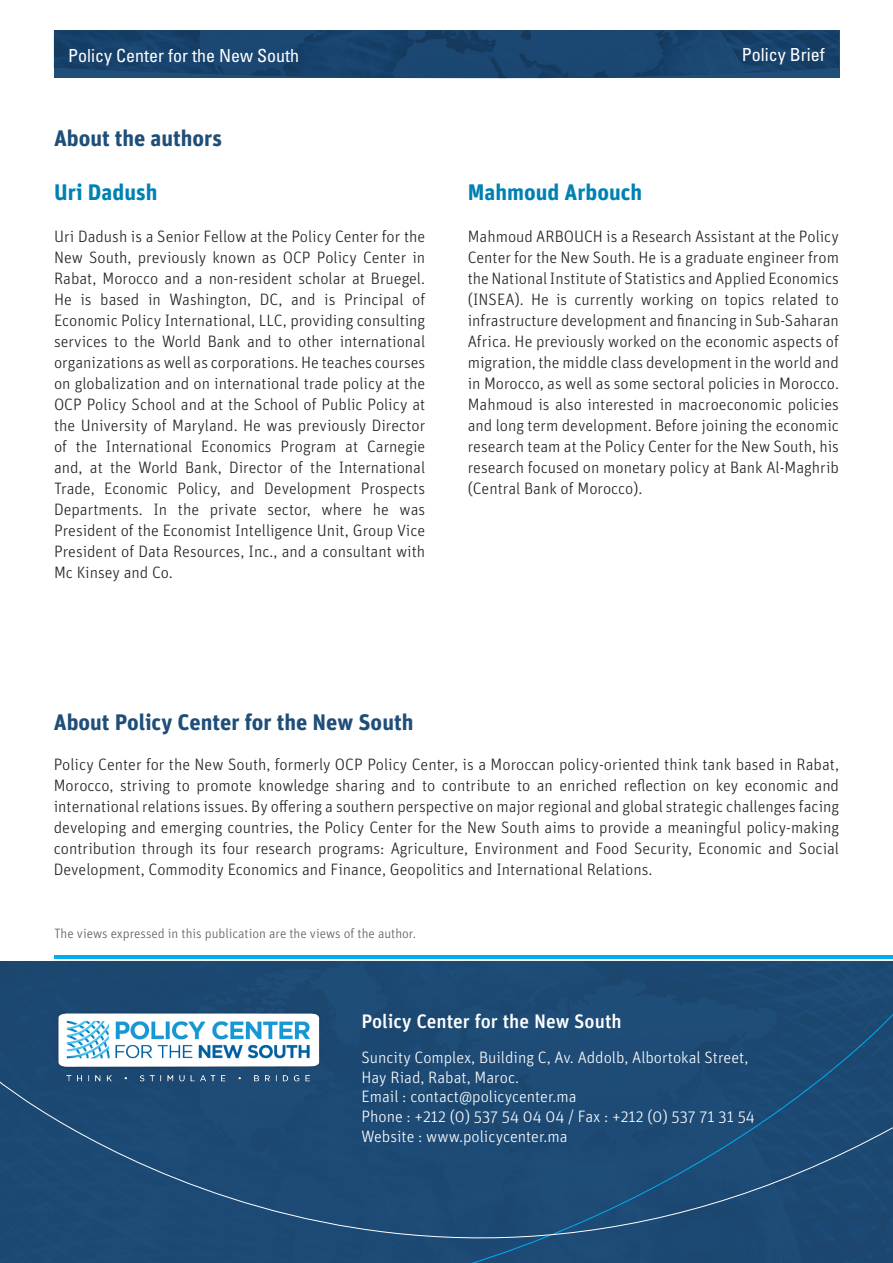
<style>
.page{position:relative;width:893px;height:1263px;background:#fff}
.page>*{position:absolute;margin:0;border:0;box-sizing:border-box;transform-origin:0 0}
.P__Titre{font:700 22.5px "Unit Pro";color:#1f4e79}
.P__Titre-2{font:700 22.5px "Unit Pro";color:#0081b2}
.t1{font:500 19.5px "Unit Pro";color:#fff}
.t2{font:condensed 18px "Univers LT Std";color:#fff}
.Texte{font:300 16.5px/21px "Unit Pro";color:#231f20;text-align:justify}
.t3{font:300 16.5px "Unit Pro";color:#fff}
.FootNote{font:300 13.5px "Unit Pro";color:#59585c}
</style>
<div class="page">
<img style="left:54px;top:30px;width:785px;height:49px">
<div style="left:379px;top:962px;width:514px;height:52px;background:#1c4a75"></div>
<hr style="left:54px;top:955px;width:839px;height:4px;background:#00aeef">
<div style="left:379px;top:1014px;width:514px;height:67px;background:#1e4c77"></div>
<div style="left:0;top:1081px;width:893px;height:182px;background:#1c4a75"></div>
<img style="left:0;top:961px;width:379px;height:203px">
<p class="t2" style="left:68px;top:44px;width:232px">Policy Center for the New South</p>
<p class="t2" style="left:742px;top:43px;width:84px">Policy Brief</p>
<p class="P__Titre" style="left:54px;top:123px;width:170px">About the authors</p>
<p class="P__Titre-2" style="left:54px;top:177px;width:105px">Uri Dadush</p>
<p class="Texte" style="left:54px;top:225px;width:373px">Uri Dadush is a Senior Fellow at the Policy Center for the New South, previously known as OCP Policy Center in Rabat, Morocco and a non-resident scholar at Bruegel.<br>He is based in Washington, DC, and is Principal of Economic Policy International, LLC, providing consulting services to the World Bank and to other international organizations as well as corporations. He teaches courses on globalization and on international trade policy at the OCP Policy School and at the School of Public Policy at the University of Maryland. He was previously Director of the International Economics Program at Carnegie and, at the World Bank, Director of the International Trade, Economic Policy, and Development Prospects Departments. In the private sector, where he was President of the Economist Intelligence Unit, Group Vice President of Data Resources, Inc., and a consultant with Mc Kinsey and Co.</p>
<p class="P__Titre-2" style="left:468px;top:177px;width:176px">Mahmoud Arbouch</p>
<p class="Texte" style="left:468px;top:225px;width:373px">Mahmoud ARBOUCH is a Research Assistant at the Policy Center for the New South. He is a graduate engineer from the National Institute of Statistics and Applied Economics (INSEA). He is currently working on topics related to infrastructure development and financing in Sub-Saharan Africa. He previously worked on the economic aspects of migration, the middle class development in the world and in Morocco, as well as some sectoral policies in Morocco.<br>Mahmoud is also interested in macroeconomic policies and long term development. Before joining the economic research team at the Policy Center for the New South, his research focused on monetary policy at Bank Al-Maghrib (Central Bank of Morocco).</p>
<p class="P__Titre" style="left:54px;top:707px;width:361px">About Policy Center for the New South</p>
<p class="Texte" style="left:54px;top:754px;width:787px">Policy Center for the New South, formerly OCP Policy Center, is a Moroccan policy-oriented think tank based in Rabat, Morocco, striving to promote knowledge sharing and to contribute to an enriched reflection on key economic and international relations issues. By offering a southern perspective on major regional and global strategic challenges facing developing and emerging countries, the Policy Center for the New South aims to provide a meaningful policy-making contribution through its four research programs: Agriculture, Environment and Food Security, Economic and Social Development, Commodity Economics and Finance, Geopolitics and International Relations.</p>
<p class="FootNote" style="left:54px;top:925px;width:363px">The views expressed in this publication are the views of the author.</p>
<p class="t1" style="left:361px;top:1008px;width:262px">Policy Center for the New South</p>
<p class="t3" style="left:361px;top:1047px;width:388px">Suncity Complex, Building C, Av. Addolb, Albortokal Street,</p>
<p class="t3" style="left:361px;top:1067px;width:159px">Hay Riad, Rabat, Maroc.</p>
<p class="t3" style="left:361px;top:1087px;width:217px">Email : contact@policycenter.ma</p>
<p class="t3" style="left:361px;top:1107px;width:395px">Phone : +212 (0) 537 54 04 04 / Fax : +212 (0) 537 71 31 54</p>
<p class="t3" style="left:361px;top:1127px;width:208px">Website : www.policycenter.ma</p>
</div>
